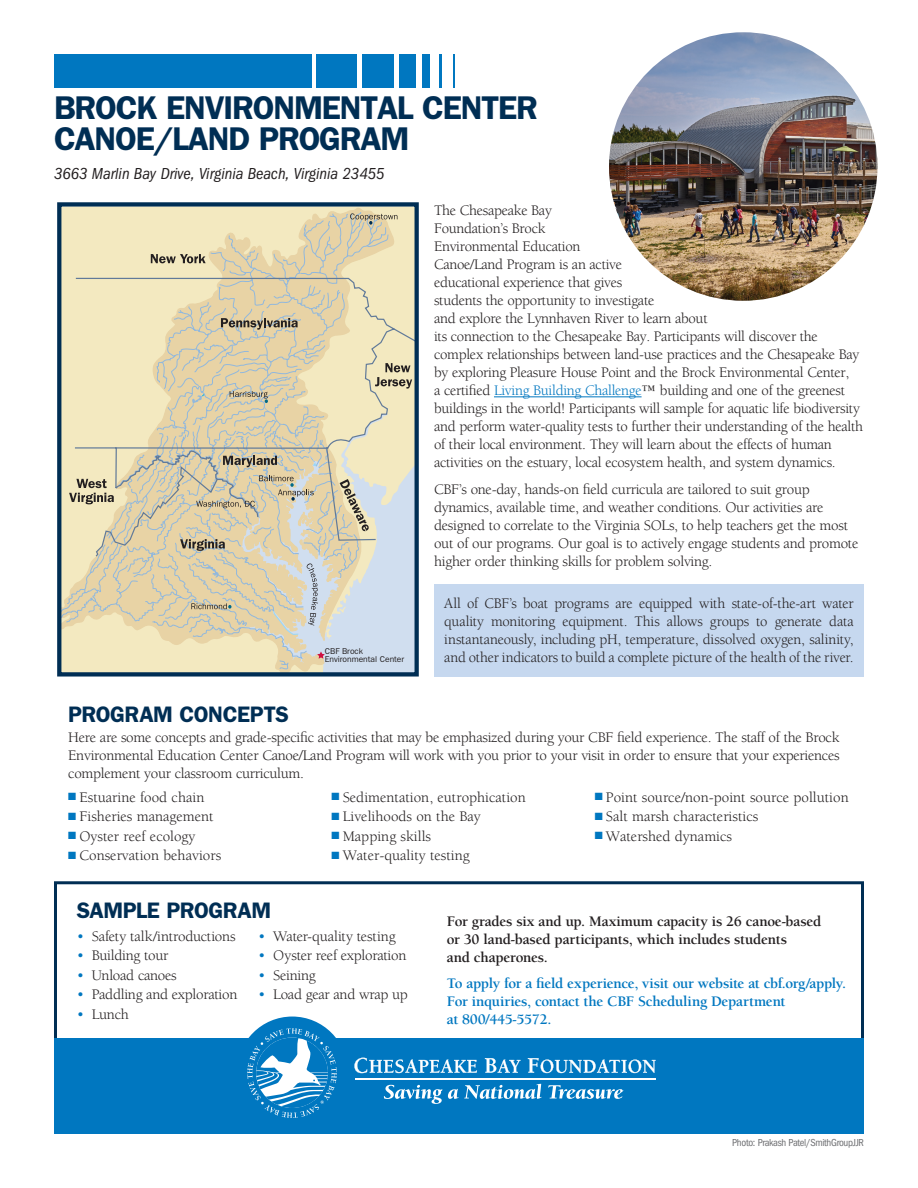
<style>
.page{position:relative;width:918px;height:1188px;background:#fff}
.page>*{position:absolute;margin:0;border:0;box-sizing:border-box;transform-origin:0 0}
.t1{font:600 33px/31.5px "ITC Franklin Gothic Std";letter-spacing:-.035em;color:#002e54}
.t2{font:600 22.5px "ITC Franklin Gothic Std";letter-spacing:-.02em;color:#002e54}
.t3{font:italic condensed 16.5px "ITC Franklin Gothic Std";color:#231f20}
.t4{font:15px/18px "Berkeley Std";letter-spacing:-.02em;color:#231f20}
.t5{font:15px "Berkeley Std";color:#231f20}
.t6{font:700 15px/18px "Berkeley Std";letter-spacing:-.02em;color:#0077c0}
.t7{font:700 15px/18px "Berkeley Std";letter-spacing:-.015em;color:#231f20}
.t8{font:condensed 10.5px "ITC Franklin Gothic Std";letter-spacing:-.03em;color:#6c6d70}
.t9{font:8.55px/7.9px "ITC Franklin Gothic Std";color:#231f20}
.s1{color:#0077c0}
</style>
<div class="page">
<hr style="left:494px;top:396px;width:148px;height:1px;background:#0077c0">
<div style="left:54px;top:881px;width:810px;height:187px;background:#fff;border:3px solid #002e54"></div>
<img style="left:609px;top:32px;width:269px;height:269px;border-radius:134px">
<svg style="left:62px;top:211px;width:327px;height:459px"></svg>
<svg style="left:74px;top:277px;width:340px;height:281px"></svg>
<svg style="left:221px;top:318px;width:77px;height:12px"></svg>
<svg style="left:151px;top:254px;width:55px;height:9px"></svg>
<svg style="left:375px;top:363px;width:37px;height:26px"></svg>
<svg style="left:350px;top:213px;width:48px;height:12px"></svg>
<div style="left:57px;top:202px;width:362px;height:475px;border:4px solid #002e54"></div>
<svg style="left:69px;top:391px;width:300px;height:269px"></svg>
<div style="left:54px;top:54px;width:258px;height:34px;background:#0077c0"></div>
<div style="left:317px;top:54px;width:40px;height:34px;background:#0077c0"></div>
<div style="left:362px;top:54px;width:32px;height:34px;background:#0077c0"></div>
<div style="left:399px;top:54px;width:16px;height:34px;background:#0077c0"></div>
<div style="left:423px;top:54px;width:7px;height:34px;background:#0077c0"></div>
<hr style="left:439px;top:54px;width:3px;height:34px;background:#0077c0">
<hr style="left:453px;top:54px;width:2px;height:34px;background:#0077c0">
<div style="left:434px;top:584px;width:430px;height:93px;background:#c6d8ef"></div>
<div style="left:237px;top:1017px;width:111px;height:110px;background:#0077c0;border-radius:50%"></div>
<div style="left:54px;top:1038px;width:810px;height:96px;background:#0077c0"></div>
<hr style="left:355px;top:1079px;width:301px;height:1px;background:#fff">
<svg style="left:384px;top:1085px;width:58px;height:19px"></svg>
<svg style="left:448px;top:1084px;width:94px;height:15px"></svg>
<svg style="left:548px;top:1085px;width:75px;height:14px"></svg>
<svg style="left:354px;top:1058px;width:123px;height:15px"></svg>
<svg style="left:485px;top:1058px;width:36px;height:15px"></svg>
<svg style="left:528px;top:1058px;width:128px;height:15px"></svg>
<svg style="left:247px;top:1028px;width:90px;height:90px"></svg>
<h1 class="t1" style="left:54px;top:92px;width:485px">BROCK ENVIRONMENTAL CENTER<br>CANOE/LAND PROGRAM</h1>
<p class="t3" style="left:54px;top:164px;width:332px">3663 Marlin Bay Drive, Virginia Beach, Virginia 23455</p>
<p class="t9" style="left:325px;top:648px;width:81px">CBF Brock<br>Environmental Center</p>
<p class="t4" style="left:434px;top:202px;width:431px">The Chesapeake Bay<br>Foundation’s Brock<br>Environmental Education<br>Canoe/Land Program is an active<br>educational experience that gives<br>students the opportunity to investigate<br>and explore the Lynnhaven River to learn about<br>its connection to the Chesapeake Bay. Participants will discover the complex relationships between land-use practices and the Chesapeake Bay by exploring Pleasure House Point and the Brock Environmental Center,<br>a certified <span class="s1">Living Building Challenge</span>™ building and one of the greenest buildings in the world! Participants will sample for aquatic life biodiversity and perform water-quality tests to further their understanding of the health of their local environment. They will learn about the effects of human activities on the estuary, local ecosystem health, and system dynamics.</p>
<p class="t4" style="left:434px;top:481px;width:426px">CBF’s one-day, hands-on field curricula are tailored to suit group dynamics, available time, and weather conditions. Our activities are designed to correlate to the Virginia SOLs, to help teachers get the most out of our programs. Our goal is to actively engage students and promote higher order thinking skills for problem solving.</p>
<p class="t4" style="left:444px;top:595px;width:411px;text-align:justify">All of CBF’s boat programs are equipped with state-of-the-art water quality monitoring equipment. This allows groups to generate data instantaneously, including pH, temperature, dissolved oxygen, salinity, and other indicators to build a complete picture of the health of the river.</p>
<h2 class="t2" style="left:68px;top:701px;width:222px">PROGRAM CONCEPTS</h2>
<p class="t4" style="left:68px;top:729px;width:773px;text-align:justify">Here are some concepts and grade-specific activities that may be emphasized during your CBF field experience. The staff of the Brock Environmental Education Center Canoe/Land Program will work with you prior to your visit in order to ensure that your experiences complement your classroom curriculum.</p>
<p class="t5" style="left:68px;top:789px;width:138px"><span class="s1">■</span> Estuarine food chain</p>
<p class="t5" style="left:68px;top:809px;width:147px"><span class="s1">■</span> Fisheries management</p>
<p class="t5" style="left:68px;top:828px;width:129px"><span class="s1">■</span> Oyster reef ecology</p>
<p class="t5" style="left:68px;top:848px;width:154px"><span class="s1">■</span> Conservation behaviors</p>
<p class="t5" style="left:332px;top:789px;width:196px"><span class="s1">■</span> Sedimentation, eutrophication</p>
<p class="t5" style="left:332px;top:809px;width:151px"><span class="s1">■</span> Livelihoods on the Bay</p>
<p class="t5" style="left:332px;top:828px;width:101px"><span class="s1">■</span> Mapping skills</p>
<p class="t5" style="left:332px;top:848px;width:140px"><span class="s1">■</span> Water-quality testing</p>
<p class="t5" style="left:595px;top:789px;width:255px"><span class="s1">■</span> Point source/non-point source pollution</p>
<p class="t5" style="left:595px;top:809px;width:165px"><span class="s1">■</span> Salt marsh characteristics</p>
<p class="t5" style="left:595px;top:828px;width:139px"><span class="s1">■</span> Watershed dynamics</p>
<h2 class="t2" style="left:77px;top:897px;width:196px">SAMPLE PROGRAM</h2>
<p class="t4" style="left:77px;top:927px;width:161px"><span class="s1">•</span> Safety talk/introductions</p>
<p class="t4" style="left:77px;top:947px;width:93px"><span class="s1">•</span> Building tour</p>
<p class="t4" style="left:77px;top:966px;width:102px"><span class="s1">•</span> Unload canoes</p>
<p class="t4" style="left:77px;top:986px;width:162px"><span class="s1">•</span> Paddling and exploration</p>
<p class="t4" style="left:77px;top:1005px;width:54px"><span class="s1">•</span> Lunch</p>
<p class="t4" style="left:258px;top:927px;width:139px"><span class="s1">•</span> Water-quality testing</p>
<p class="t4" style="left:258px;top:947px;width:150px"><span class="s1">•</span> Oyster reef exploration</p>
<p class="t4" style="left:258px;top:966px;width:59px"><span class="s1">•</span> Seining</p>
<p class="t4" style="left:258px;top:986px;width:151px"><span class="s1">•</span> Load gear and wrap up</p>
<p class="t7" style="left:447px;top:913px;width:376px">For grades six and up. Maximum capacity is 26 canoe-based or 30 land-based participants, which includes students<br>and chaperones.</p>
<p class="t6" style="left:447px;top:974px;width:401px">To apply for a field experience, visit our website at cbf.org/apply.<br>For inquiries, contact the CBF Scheduling Department<br>at 800/445-5572.</p>
<p class="t8" style="left:732px;top:1137px;width:133px">Photo: Prakash Patel/SmithGroupJJR</p>
</div>
